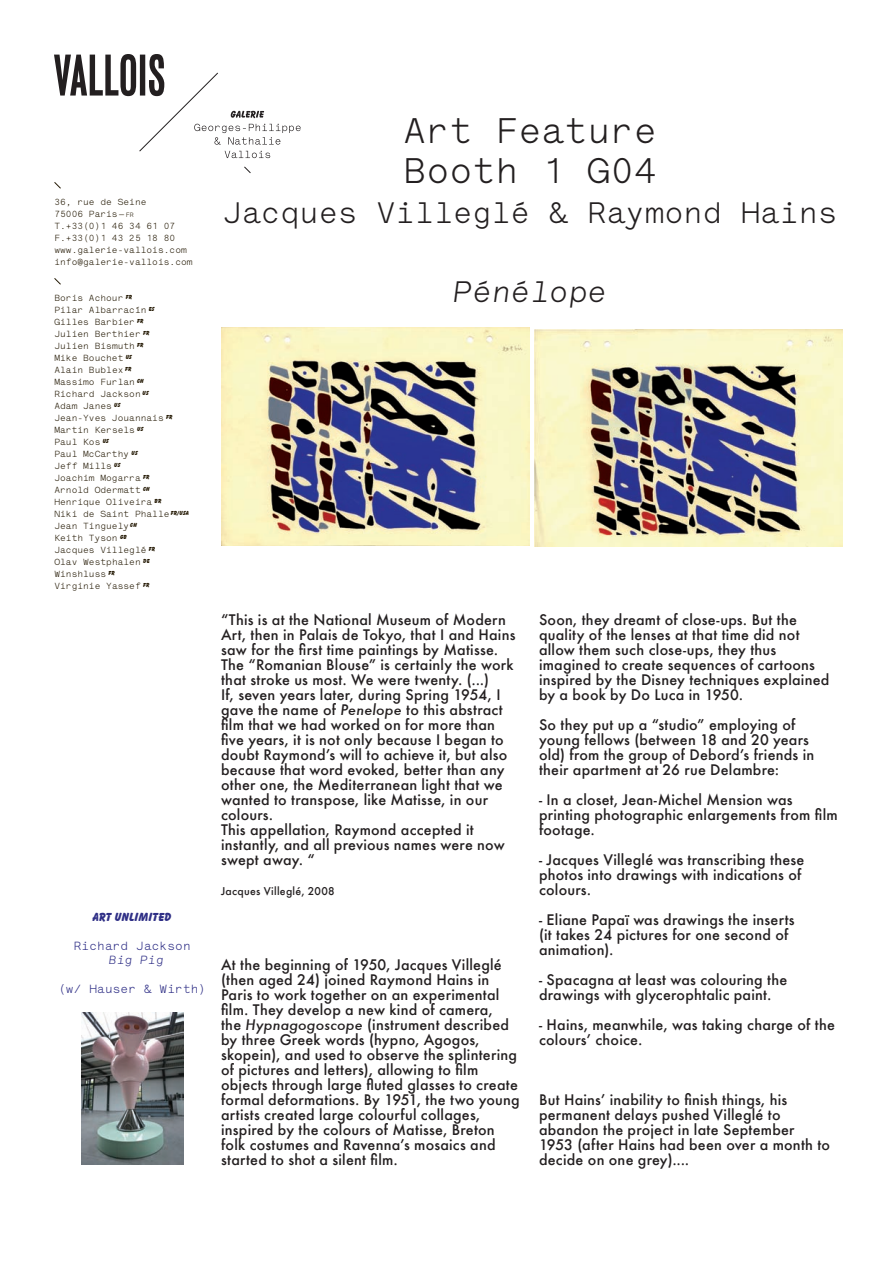
<style>
.page{position:relative;width:893px;height:1263px;background:#fff}
.page>*{position:absolute;margin:0;border:0;box-sizing:border-box;transform-origin:0 0}
.t1{font:700 36px/39.9px "Lettera";color:#231f20}
.t2{font:700 30px "Lettera";color:#231f20}
.t3{font:italic 700 30px "Lettera";color:#231f20}
.t4{font:500 14.25px/15px "Futura";letter-spacing:.015em;color:#231f20}
.t5{font:700 12px "Lettera";letter-spacing:.01em;color:#2f2f86}
.t6{font:800 12px "Balloon BT";letter-spacing:.01em;color:#2f2f86}
.t7{font:italic 700 12px "Lettera";letter-spacing:.01em;color:#2f2f86}
.t8{font:500 10.5px "Futura";letter-spacing:.03em;color:#231f20}
.t9{font:700 9px/12px "Lettera";color:#251a05}
.t10{font:700 9px/12px "Lettera";color:#251a05}
.s1{font-style:inherit}
.s2{font-size:6.3px}
.s3{font-style:italic}
</style>
<div class="page">
<svg style="left:54px;top:182px;width:7px;height:7px"></svg>
<svg style="left:54px;top:278px;width:7px;height:7px"></svg>
<svg style="left:54px;top:54px;width:247px;height:104px"></svg>
<svg style="left:244px;top:166px;width:7px;height:7px"></svg>
<img style="left:81px;top:1012px;width:102px;height:153px">
<img style="left:221px;top:327px;width:308px;height:219px">
<img style="left:534px;top:329px;width:309px;height:217px">
<p class="t10" style="left:54px;top:196px;width:122px"><span class="s1">36, rue de Seine<br>75006 Paris—</span> <span class="s2">fr<br></span>T.+33(0)1 46 34 61 07 f.+33(0)1 43 25 18 80</p>
<p class="t9" style="left:54px;top:244px;width:140px">www.galerie-vallois.com info@galerie-vallois.com</p>
<p class="t9" style="left:54px;top:292px;width:136px">Boris Achour <sup>FR<br></sup>Pilar Albarracín <sup>ES<br></sup>Gilles Barbier <sup>FR<br></sup>Julien Berthier <sup>FR<br></sup>Julien Bismuth <sup>FR<br></sup>Mike Bouchet <sup>US<br></sup>Alain Bublex <sup>FR<br></sup>Massimo Furlan <sup>CH<br></sup>Richard Jackson <sup>US<br></sup>Adam Janes <sup>US<br></sup>Jean-Yves Jouannais <sup>FR<br></sup>Martin Kersels <sup>US<br></sup>Paul Kos <sup>US<br></sup>Paul McCarthy <sup>US<br></sup>Jeff Mills <sup>US<br></sup>Joachim Mogarra <sup>FR<br></sup>Arnold Odermatt <sup>CH<br></sup>Henrique Oliveira <sup>BR<br></sup>Niki de Saint Phalle <sup>FR/USA<br></sup>Jean Tinguely <sup>CH<br></sup>Keith Tyson <sup>GB<br></sup>Jacques Villeglé <sup>FR<br></sup>Olav Westphalen <sup>DE<br></sup>Winshluss <sup>FR<br></sup>Virginie Yassef <sup>FR</sup></p>
<p class="t6" style="left:93px;top:910px;width:80px">ART UNLIMITED</p>
<p class="t5" style="left:74px;top:939px;width:118px">Richard Jackson</p>
<p class="t7" style="left:109px;top:954px;width:56px">Big Pig</p>
<p class="t5" style="left:58px;top:982px;width:150px">(w/ Hauser &amp; Wirth)</p>
<h1 class="t1" style="left:403px;top:111px;width:255px">Art Feature<br>Booth 1 G04</h1>
<h2 class="t2" style="left:223px;top:196px;width:616px">Jacques Villeglé &amp; Raymond Hains</h2>
<h2 class="t3" style="left:453px;top:275px;width:155px">Pénélope</h2>
<p class="t4" style="left:221px;top:612px;width:296px">“This is at the National Museum of Modern Art, then in Palais de Tokyo, that I and Hains saw for the first time paintings by Matisse.<br>The “Romanian Blouse” is certainly the work that stroke us most. We were twenty. (...)<br>If, seven years later, during Spring 1954, I gave the name of <span class="s3">Penelope</span> to this abstract film that we had worked on for more than five years, it is not only because I began to doubt Raymond’s will to achieve it, but also because that word evoked, better than any other one, the Mediterranean light that we wanted to transpose, like Matisse, in our colours.<br>This appellation, Raymond accepted it instantly, and all previous names were now swept away. “</p>
<p class="t8" style="left:221px;top:884px;width:115px">Jacques Villeglé, 2008</p>
<p class="t4" style="left:221px;top:957px;width:300px">At the beginning of 1950, Jacques Villeglé (then aged 24) joined Raymond Hains in Paris to work together on an experimental film. They develop a new kind of camera,<br>the <span class="s3">Hypnagogoscope</span> (instrument described by three Greek words (hypno, Agogos, skopein), and used to observe the splintering of pictures and letters), allowing to film objects through large fluted glasses to create formal deformations. By 1951, the two young artists created large colourful collages, inspired by the colours of Matisse, Breton folk costumes and Ravenna’s mosaics and started to shot a silent film.</p>
<p class="t4" style="left:539px;top:612px;width:292px">Soon, they dreamt of close-ups. But the quality of the lenses at that time did not allow them such close-ups, they thus imagined to create sequences of cartoons inspired by the Disney techniques explained by a book by Do Luca in 1950.</p>
<p class="t4" style="left:539px;top:717px;width:277px">So they put up a “studio” employing of young fellows (between 18 and 20 years old) from the group of Debord’s friends in their apartment at 26 rue Delambre:</p>
<p class="t4" style="left:539px;top:792px;width:300px">- In a closet, Jean-Michel Mension was printing photographic enlargements from film footage.</p>
<p class="t4" style="left:539px;top:852px;width:267px">- Jacques Villeglé was transcribing these photos into drawings with indications of colours.</p>
<p class="t4" style="left:539px;top:912px;width:257px">- Eliane Papaï was drawings the inserts (it takes 24 pictures for one second of animation).</p>
<p class="t4" style="left:539px;top:972px;width:250px">- Spacagna at least was colouring the drawings with glycerophtalic paint.</p>
<p class="t4" style="left:539px;top:1017px;width:298px">- Hains, meanwhile, was taking charge of the colours’ choice.</p>
<p class="t4" style="left:539px;top:1092px;width:293px">But Hains’ inability to finish things, his permanent delays pushed Villeglé to abandon the project in late September 1953 (after Hains had been over a month to decide on one grey)....</p>
</div>
